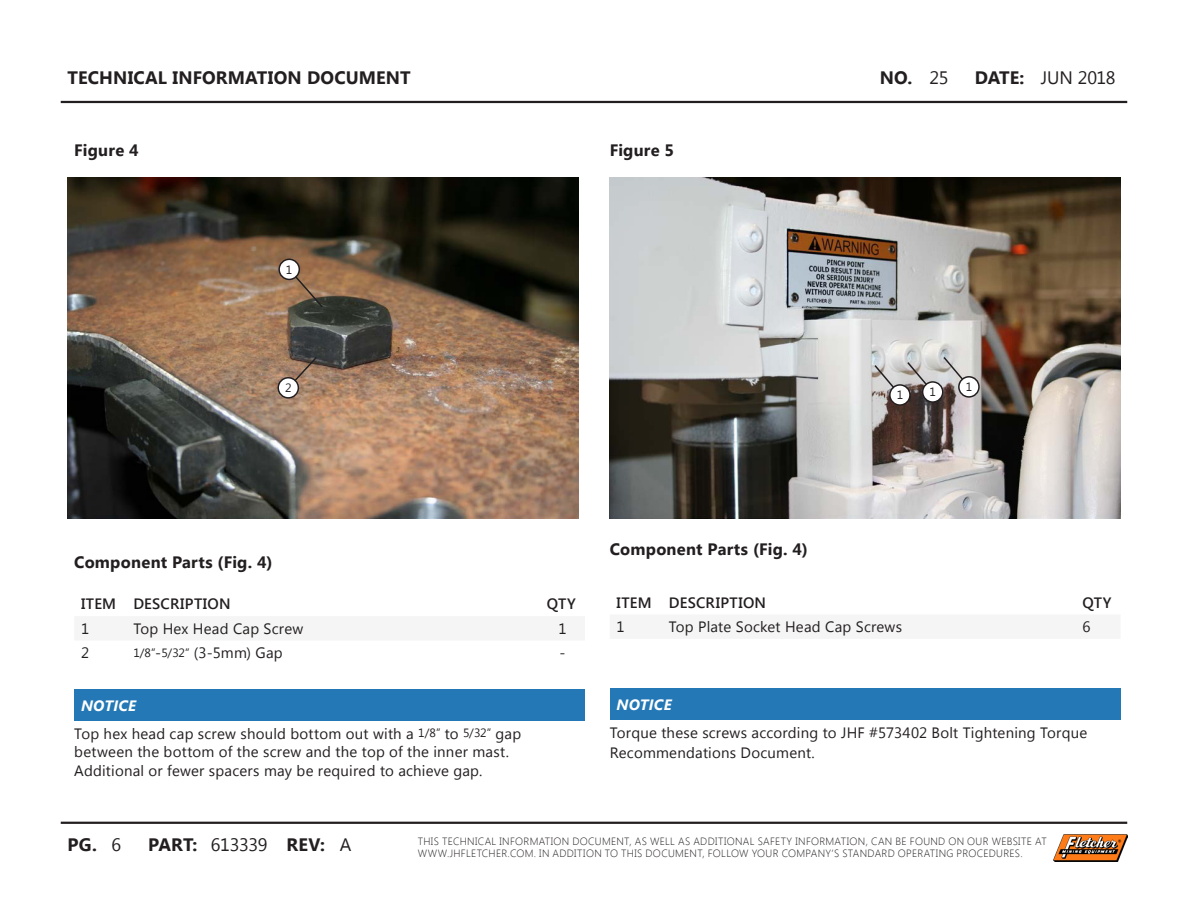
<style>
.page{position:relative;width:1188px;height:918px;background:#fff}
.page>*{position:absolute;margin:0;border:0;box-sizing:border-box;transform-origin:0 0}
.t1{font:700 18px "Segoe UI";letter-spacing:.005em;color:#231f20}
.t2{font:18px "Segoe UI";letter-spacing:-.015em;color:#231f20}
.t3{font:700 16.5px "Segoe UI";letter-spacing:.015em;color:#231f20}
.t4{font:15px/18px "Segoe UI";letter-spacing:.015em;color:#231f20}
.t5{font:600 15px "Segoe UI";letter-spacing:.015em;color:#231f20}
.t6{font:italic 700 15px "Segoe UI";letter-spacing:.015em;color:#fff}
.Callouts{font:12px "Segoe UI";color:#231f20}
.t7{font:300 10.5px/12px "Segoe UI";letter-spacing:.03em;color:#231f20}
.s1{font-weight:400}
.s2{font-weight:700}
.s3{font-size:12px}
</style>
<div class="page">
<img style="left:1053px;top:835px;width:74px;height:26px">
<hr style="left:61px;top:101px;width:1066px;height:2px;background:#231f20">
<hr style="left:61px;top:822px;width:1066px;height:2px;background:#231f20">
<img style="left:68px;top:177px;width:510px;height:341px">
<div style="left:75px;top:617px;width:510px;height:23px;background:#f4f5f4"></div>
<div style="left:74px;top:690px;width:511px;height:31px;background:#2378b5"></div>
<div style="left:610px;top:615px;width:510px;height:23px;background:#f4f5f4"></div>
<div style="left:610px;top:689px;width:510px;height:31px;background:#2378b5"></div>
<svg style="left:287px;top:267px;width:37px;height:42px"></svg>
<div style="left:279px;top:259px;width:20px;height:20px;background:#fff;border-radius:50%"></div>
<div style="left:278px;top:259px;width:22px;height:21px;border:2px solid #231f20;border-radius:50%"></div>
<svg style="left:286px;top:355px;width:32px;height:35px"></svg>
<div style="left:278px;top:378px;width:20px;height:20px;background:#fff;border-radius:50%"></div>
<div style="left:277px;top:377px;width:22px;height:22px;border:2px solid #231f20;border-radius:50%"></div>
<img style="left:610px;top:177px;width:510px;height:341px">
<svg style="left:942px;top:355px;width:29px;height:34px"></svg>
<div style="left:959px;top:377px;width:20px;height:20px;background:#fff;border-radius:50%"></div>
<div style="left:958px;top:376px;width:22px;height:22px;border:2px solid #231f20;border-radius:50%"></div>
<div style="left:923px;top:382px;width:20px;height:20px;background:#fff;border-radius:50%"></div>
<div style="left:922px;top:381px;width:21px;height:22px;border:2px solid #231f20;border-radius:50%"></div>
<svg style="left:873px;top:361px;width:62px;height:36px"></svg>
<div style="left:890px;top:385px;width:20px;height:20px;background:#fff;border-radius:50%"></div>
<div style="left:889px;top:384px;width:22px;height:22px;border:2px solid #231f20;border-radius:50%"></div>
<p class="t1" style="left:68px;top:65px;width:345px">TECHNICAL INFORMATION DOCUMENT</p>
<p class="t1" style="left:880px;top:65px;width:70px">NO. <span class="s1">25</span></p>
<p class="t2" style="left:975px;top:65px;width:142px"><span class="s2">DATE:</span> JUN 2018</p>
<p class="t3" style="left:74px;top:138px;width:66px">Figure 4</p>
<p class="Callouts" style="left:286px;top:261px;width:8px">1</p>
<p class="t3" style="left:610px;top:138px;width:66px">Figure 5</p>
<p class="Callouts" style="left:285px;top:380px;width:8px">2</p>
<p class="Callouts" style="left:966px;top:379px;width:8px">1</p>
<p class="Callouts" style="left:897px;top:387px;width:8px">1</p>
<p class="Callouts" style="left:929px;top:384px;width:8px">1</p>
<p class="t3" style="left:74px;top:550px;width:200px">Component Parts (Fig. 4)</p>
<p class="t5" style="left:81px;top:594px;width:37px">ITEM</p>
<p class="t5" style="left:133px;top:594px;width:99px">DESCRIPTION</p>
<p class="t5" style="left:547px;top:594px;width:30px">QTY</p>
<p class="t4" style="left:81px;top:619px;width:10px">1</p>
<p class="t4" style="left:133px;top:619px;width:171px">Top Hex Head Cap Screw</p>
<p class="t4" style="left:559px;top:619px;width:10px">1</p>
<p class="t4" style="left:81px;top:643px;width:10px">2</p>
<p class="t4" style="left:133px;top:643px;width:151px"><span class="s3">1/8”</span>-<span class="s3">5/32”</span> (3-5mm) Gap</p>
<p class="t4" style="left:560px;top:643px;width:7px">-</p>
<p class="t6" style="left:81px;top:695px;width:57px">NOTICE</p>
<p class="t4" style="left:74px;top:724px;width:449px">Top hex head cap screw should bottom out with a <span class="s3">1/8”</span> to <span class="s3">5/32”</span> gap between the bottom of the screw and the top of the inner mast.</p>
<p class="t4" style="left:74px;top:761px;width:410px">Additional or fewer spacers may be required to achieve gap.</p>
<p class="t3" style="left:610px;top:538px;width:200px">Component Parts (Fig. 4)</p>
<p class="t5" style="left:617px;top:592px;width:37px">ITEM</p>
<p class="t5" style="left:669px;top:592px;width:99px">DESCRIPTION</p>
<p class="t5" style="left:1082px;top:592px;width:30px">QTY</p>
<p class="t4" style="left:617px;top:617px;width:10px">1</p>
<p class="t4" style="left:669px;top:617px;width:235px">Top Plate Socket Head Cap Screws</p>
<p class="t4" style="left:1082px;top:617px;width:10px">6</p>
<p class="t6" style="left:617px;top:694px;width:57px">NOTICE</p>
<p class="t4" style="left:610px;top:722px;width:479px;line-height:19.8px">Torque these screws according to JHF #573402 Bolt Tightening Torque<br>Recommendations Document.</p>
<p class="t1" style="left:68px;top:831px;width:55px">PG. <span class="s1">6</span></p>
<p class="t1" style="left:148px;top:831px;width:205px">PART: <span class="s1">613339</span> REV: <span class="s1">A</span></p>
<p class="t7" style="left:418px;top:835px;width:631px">THIS TECHNICAL INFORMATION DOCUMENT, AS WELL AS ADDITIONAL SAFETY INFORMATION, CAN BE FOUND ON OUR WEBSITE AT<br>WWW.JHFLETCHER.COM. IN ADDITION TO THIS DOCUMENT, FOLLOW YOUR COMPANY’S STANDARD OPERATING PROCEDURES.</p>
</div>
